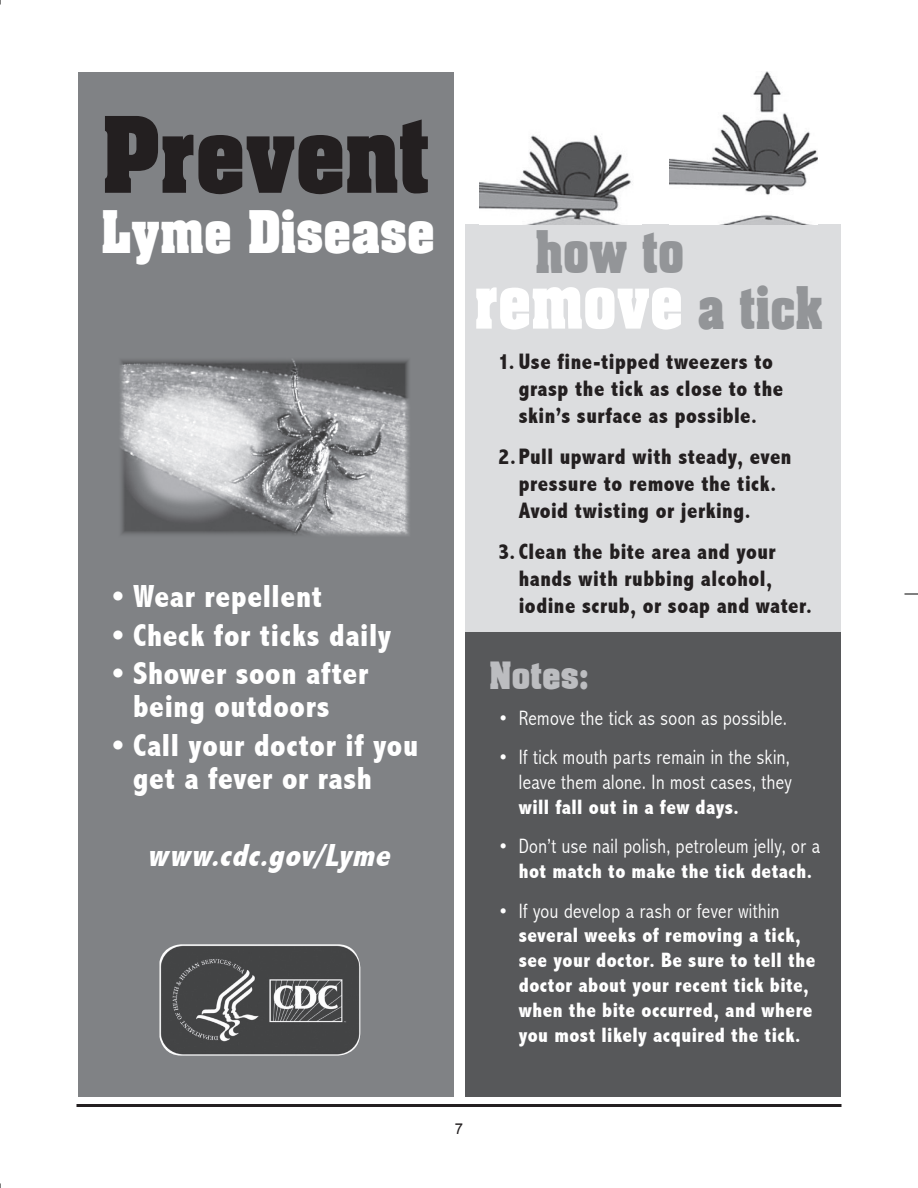
<style>
.page{position:relative;width:918px;height:1188px;background:#fff}
.page>*{position:absolute;margin:0;border:0;box-sizing:border-box;transform-origin:0 0}
.t1{font:700 90.15px "Aachen";letter-spacing:.02em;color:#231f20;scale:.88 1}
.t2{font:700 64.05px "Aachen";letter-spacing:.02em;color:#fff;scale:.81 1}
.t3{font:700 49.95px "Aachen";letter-spacing:.025em;color:#fff;scale:.88 1}
.t4{font:700 49.95px "Aachen";color:#939598;scale:.81 1}
.t5{font:800 condensed 31.95px/33.6px "Abadi";letter-spacing:.02em;color:#fff;text-align:center}
.t6{font:italic 800 condensed 31.95px "Abadi";color:#fff}
.t7{font:700 31.95px "Aachen";letter-spacing:.025em;color:#bcbdc0;scale:.91 1}
.t8{font:800 condensed 22.35px/26.8px "Abadi";letter-spacing:.025em;color:#231f20}
.t9{font:800 condensed 20.85px/24.9px "Abadi";letter-spacing:.025em;color:#fff}
.t10{font:300 condensed 20.85px/24.9px "Abadi";letter-spacing:.02em;color:#fff;text-align:right}
.t11{font:15px "Arial";color:#231f20}
.s1{font-size:49.95px;color:#939598}
</style>
<div class="page">
<hr style="left:76px;top:1104px;width:766px;height:3px;background:#231f20">
<svg style="left:904px;top:594px;width:14px;height:1px"></svg>
<div style="left:465px;top:616px;width:376px;height:480px;background:#57585a"></div>
<div style="left:465px;top:224px;width:376px;height:408px;background:#dcdddf"></div>
<div style="left:78px;top:72px;width:375px;height:1024px;background:#808285"></div>
<img style="left:159px;top:944px;width:201px;height:112px">
<img style="left:120px;top:359px;width:289px;height:177px">
<img style="left:480px;top:135px;width:151px;height:89px">
<img style="left:670px;top:71px;width:148px;height:153px">
<h1 class="t1" style="left:102px;top:87px;width:373px">Prevent</h1>
<h3 class="t3" style="left:102px;top:194px;width:379px">Lyme Disease</h3>
<h3 class="t5" style="left:113px;top:580px;width:211px">• Wear repellent</h3>
<h3 class="t5" style="left:113px;top:618px;width:280px">• Check for ticks daily</h3>
<h3 class="t5" style="left:113px;top:656px;width:257px">• Shower soon after being outdoors</h3>
<h3 class="t5" style="left:133px;top:728px;width:287px;text-align:left;text-indent:-21px">• Call your doctor if you get a fever or rash</h3>
<h3 class="t6" style="left:147px;top:836px;width:252px">www.cdc.gov/Lyme</h3>
<h3 class="t4" style="left:536px;top:214px;width:184px">how to</h3>
<h2 class="t2" style="left:475px;top:253px;width:431px">remove <span class="s1">a tick</span></h2>
<p class="t8" style="left:519px;top:348px;width:266px;text-indent:-21px">1. Use fine-tipped tweezers to grasp the tick as close to the skin’s surface as possible.</p>
<p class="t8" style="left:519px;top:443px;width:274px;text-indent:-21px">2. Pull upward with steady, even pressure to remove the tick.<br>Avoid twisting or jerking.</p>
<p class="t8" style="left:519px;top:538px;width:295px;text-indent:-21px">3. Clean the bite area and your hands with rubbing alcohol, iodine scrub, or soap and water.</p>
<h3 class="t7" style="left:489px;top:651px;width:111px">Notes:</h3>
<p class="t10" style="left:498px;top:705px;width:290px">• Remove the tick as soon as possible.</p>
<p class="t10" style="left:498px;top:744px;width:295px">• If tick mouth parts remain in the skin, leave them alone. In most cases, they</p>
<p class="t9" style="left:519px;top:794px;width:222px">will fall out in a few days.</p>
<p class="t10" style="left:498px;top:834px;width:323px">• Don’t use nail polish, petroleum jelly, or a</p>
<p class="t9" style="left:519px;top:859px;width:295px">hot match to make the tick detach.</p>
<p class="t10" style="left:498px;top:898px;width:283px">• If you develop a rash or fever within</p>
<p class="t9" style="left:519px;top:923px;width:298px">several weeks of removing a tick, see your doctor. Be sure to tell the doctor about your recent tick bite, when the bite occurred, and where you most likely acquired the tick.</p>
<p class="t11" style="left:455px;top:1119px;width:10px">7</p>
</div>
